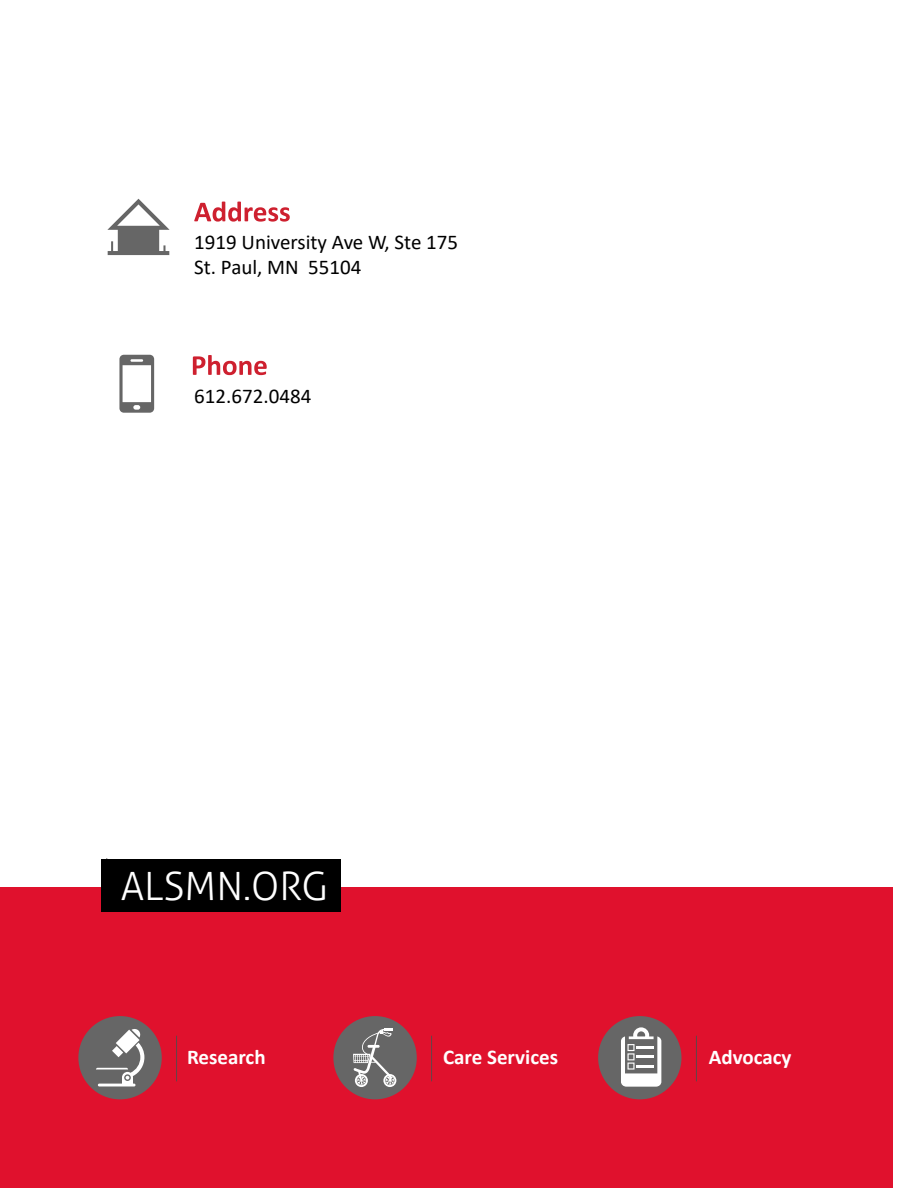
<style>
.page{position:relative;width:918px;height:1188px;background:#fff}
.page>*{position:absolute;margin:0;border:0;box-sizing:border-box;transform-origin:0 0}
.t1{font:300 39px "Aller";color:#fff}
.t2{font:21px/25.2px "Calibri";color:#000}
.t3{font:700 21px "Calibri";color:#fff}
</style>
<div class="page">
<div style="left:0;top:888px;width:893px;height:300px;background:#e0112d"></div>
<div style="left:78px;top:1016px;width:84px;height:83px;background:#666;border-radius:50%"></div>
<hr style="left:176px;top:1036px;width:1px;height:45px;background:#4d4d4d">
<div style="left:333px;top:1016px;width:84px;height:83px;background:#666;border-radius:50%"></div>
<hr style="left:431px;top:1036px;width:1px;height:45px;background:#4d4d4d">
<div style="left:598px;top:1016px;width:83px;height:83px;background:#666;border-radius:50%"></div>
<hr style="left:696px;top:1036px;width:1px;height:45px;background:#4d4d4d">
<svg style="left:96px;top:1029px;width:48px;height:57px"></svg>
<svg style="left:353px;top:1028px;width:43px;height:59px"></svg>
<svg style="left:621px;top:1027px;width:40px;height:60px"></svg>
<div style="left:102px;top:859px;width:239px;height:52px;background:#000"></div>
<svg style="left:119px;top:355px;width:35px;height:58px"></svg>
<svg style="left:107px;top:199px;width:63px;height:56px"></svg>
<svg style="left:194px;top:202px;width:96px;height:20px"></svg>
<svg style="left:193px;top:355px;width:74px;height:20px"></svg>
<p class="t2" style="left:194px;top:229px;width:265px">1919 University Ave W, Ste 175<br>St. Paul, MN 55104</p>
<p class="t2" style="left:194px;top:383px;width:119px">612.672.0484</p>
<h1 class="t1" style="left:121px;top:863px;width:209px">ALSMN.ORG</h1>
<p class="t3" style="left:187px;top:1043px;width:80px">Research</p>
<p class="t3" style="left:443px;top:1043px;width:116px">Care Services</p>
<p class="t3" style="left:709px;top:1043px;width:84px">Advocacy</p>
</div>
